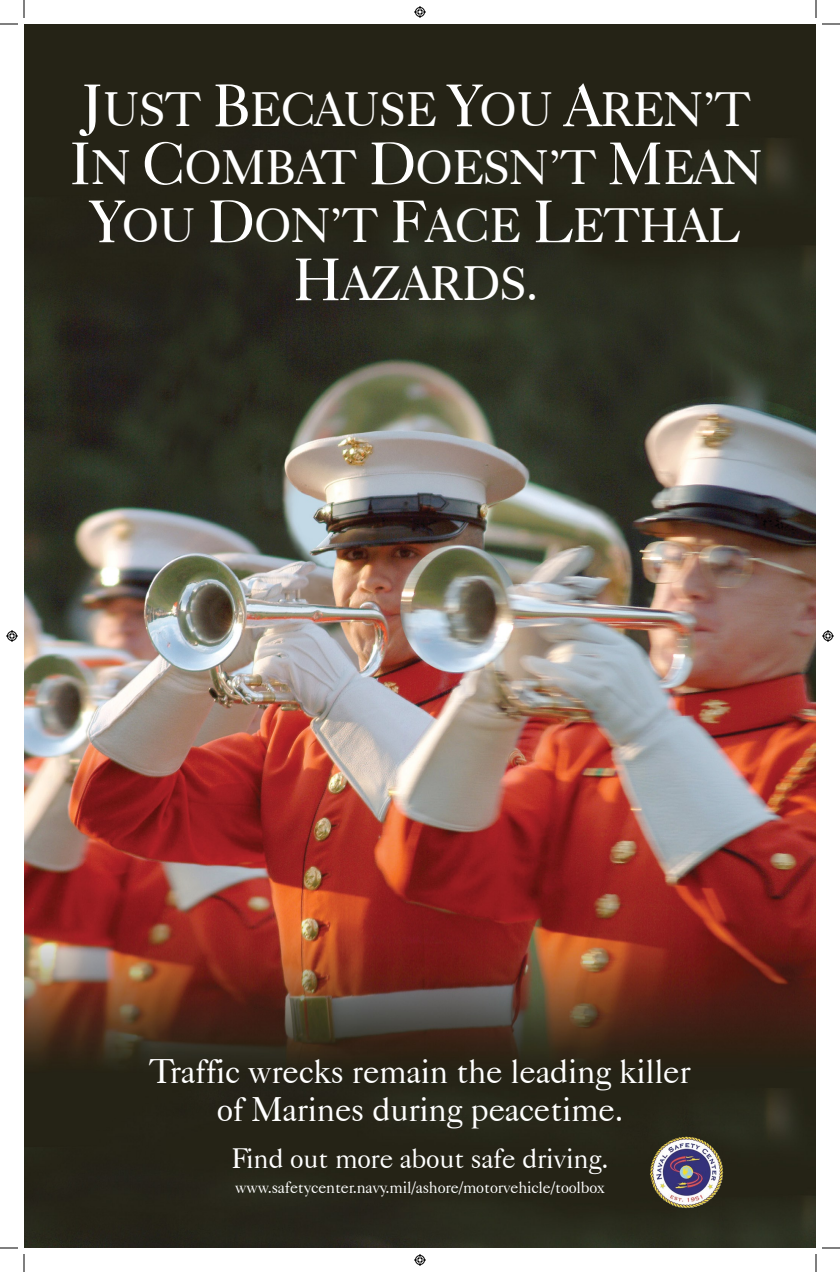
<style>
.page{position:relative;width:840px;height:1272px;background:#fff}
.page>*{position:absolute;margin:0;border:0;box-sizing:border-box;transform-origin:0 0}
.t1{font:48px/58px "Caslon 540 BT";color:#fff;text-align:center}
.t2{font:34px/38px "Caslon 540 BT";letter-spacing:-.01em;color:#fff;text-align:center}
.t3{font:28px "Caslon 540 BT";letter-spacing:-.01em;color:#fff}
.t4{font:16.5px "Caslon 540 BT";letter-spacing:-.01em;color:#fff}
.s1{font-size:60px}
</style>
<div class="page">
<img style="left:24px;top:24px;width:792px;height:1224px">
<img style="left:649px;top:1143px;width:74px;height:65px">
<svg style="left:24px;top:0;width:1px;height:18px"></svg>
<svg style="left:0;top:24px;width:18px;height:1px"></svg>
<svg style="left:816px;top:0;width:1px;height:18px"></svg>
<svg style="left:822px;top:24px;width:18px;height:1px"></svg>
<svg style="left:24px;top:1254px;width:1px;height:18px"></svg>
<svg style="left:0;top:1248px;width:18px;height:1px"></svg>
<svg style="left:816px;top:1248px;width:24px;height:24px"></svg>
<svg style="left:414px;top:6px;width:12px;height:12px"></svg>
<svg style="left:414px;top:1254px;width:12px;height:12px"></svg>
<svg style="left:6px;top:630px;width:12px;height:12px"></svg>
<svg style="left:822px;top:630px;width:12px;height:12px"></svg>
<p class="t1" style="left:69px;top:80px;width:694px"><span class="s1">J</span>UST <span class="s1">B</span>ECAUSE <span class="s1">Y</span>OU <span class="s1">A</span>REN’T<br><span class="s1">I</span>N <span class="s1">C</span>OMBAT <span class="s1">D</span>OESN’T <span class="s1">M</span>EAN<br><span class="s1">Y</span>OU <span class="s1">D</span>ON’T <span class="s1">F</span>ACE <span class="s1">L</span>ETHAL<br><span class="s1">H</span>AZARDS.</p>
<p class="t2" style="left:149px;top:1052px;width:543px">Traffic wrecks remain the leading killer of Marines during peacetime.</p>
<p class="t3" style="left:232px;top:1141px;width:378px">Find out more about safe driving.</p>
<p class="t4" style="left:235px;top:1177px;width:371px">www.safetycenter.navy.mil/ashore/motorvehicle/toolbox</p>
</div>
